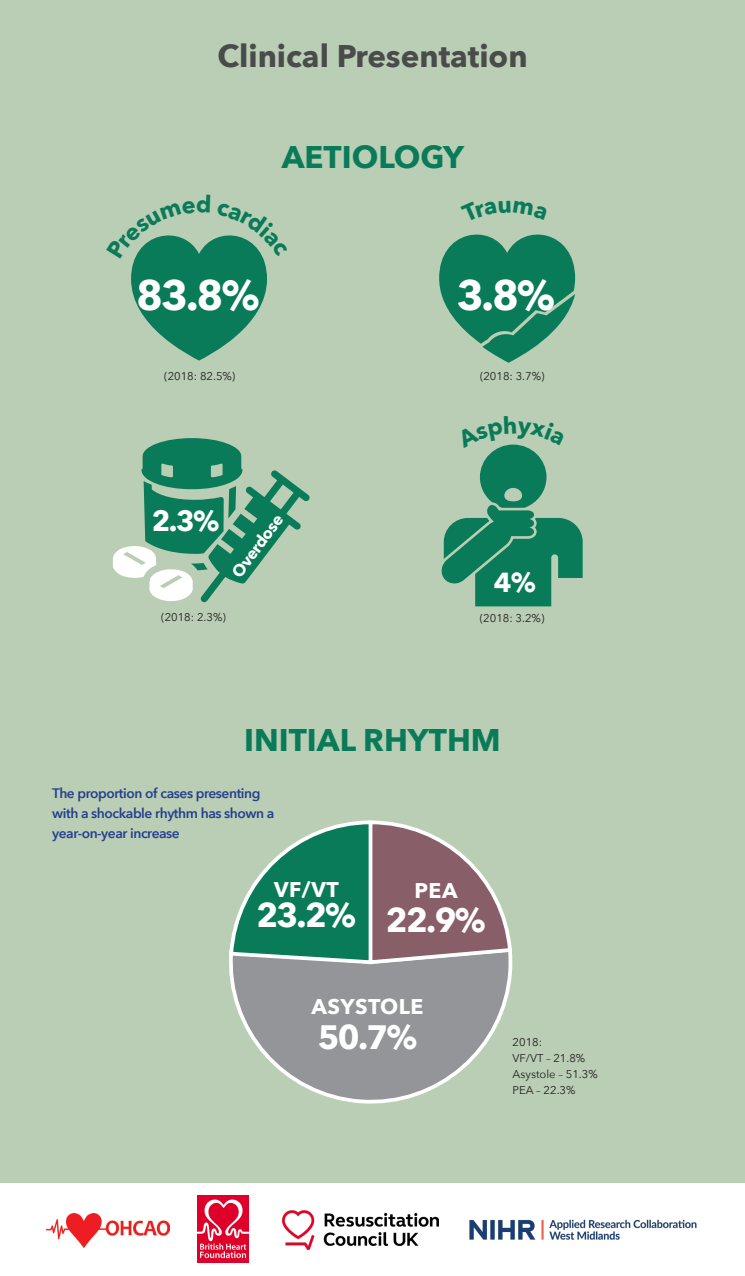
<style>
.page{position:relative;width:745px;height:1276px;background:#fff}
.page>*{position:absolute;margin:0;border:0;box-sizing:border-box;transform-origin:0 0}
.t1{font:700 41.75px "Avenir Next";color:#fff}
.t2{font:700 33.75px "Avenir Next";color:#fff}
.t3{font:700 31.25px "Avenir Next";color:#097b58}
.t4{font:700 31.25px "Avenir Next";color:#4a4b4b}
.t5{font:700 28.75px "Avenir Next";color:#fff}
.t6{font:700 27.5px "Avenir Next";color:#fff}
.t7{font:700 21.25px "Avenir Next";letter-spacing:.025em;color:#fff}
.t8{font:700 16.25px "Avenir Next";color:#fff}
.t9{font:600 13.75px/20px "Avenir Next";letter-spacing:-.03em;color:#253f8e}
.t10{font:11.25px "Avenir Next";color:#231f20}
</style>
<div class="page">
<div style="left:0;top:0;width:744px;height:1182px;background:#b9ceb4"></div>
<svg style="left:113px;top:438px;width:196px;height:164px"></svg>
<svg style="left:229px;top:966px;width:284px;height:138px"></svg>
<svg style="left:229px;top:820px;width:284px;height:146px"></svg>
<img style="left:47px;top:1213px;width:122px;height:34px">
<img style="left:197px;top:1195px;width:51px;height:67px">
<img style="left:283px;top:1210px;width:155px;height:39px">
<img style="left:469px;top:1219px;width:228px;height:21px">
<svg style="left:131px;top:235px;width:136px;height:125px"></svg>
<svg style="left:439px;top:234px;width:135px;height:129px"></svg>
<svg style="left:441px;top:444px;width:141px;height:162px"></svg>
<p class="t4" style="left:217px;top:29px;width:311px">Clinical Presentation</p>
<p class="t3" style="left:281px;top:130px;width:183px">AETIOLOGY</p>
<p class="t1" style="left:136px;top:259px;width:125px">83.8%</p>
<p class="t1" style="left:456px;top:259px;width:100px">3.8%</p>
<p class="t10" style="left:164px;top:367px;width:72px">(2018: 82.5%)</p>
<p class="t5" style="left:152px;top:496px;width:69px">2.3%</p>
<p class="t8" style="left:224px;top:566px;width:75px;rotate:-53deg">Overdose</p>
<p class="t10" style="left:161px;top:607px;width:66px">(2018: 2.3%)</p>
<p class="t10" style="left:479px;top:367px;width:66px">(2018: 3.7%)</p>
<p class="t6" style="left:493px;top:558px;width:44px">4%</p>
<p class="t10" style="left:479px;top:608px;width:66px">(2018: 3.2%)</p>
<p class="t3" style="left:244px;top:713px;width:258px">INITIAL RHYTHM</p>
<p class="t9" style="left:52px;top:782px;width:223px">The proportion of cases presenting with a shockable rhythm has shown a year-on-year increase</p>
<p class="t7" style="left:274px;top:871px;width:66px">VF/VT</p>
<p class="t2" style="left:256px;top:886px;width:101px">23.2%</p>
<p class="t7" style="left:414px;top:872px;width:45px">PEA</p>
<p class="t2" style="left:385px;top:890px;width:101px">22.9%</p>
<p class="t7" style="left:311px;top:988px;width:113px">ASYSTOLE</p>
<p class="t2" style="left:317px;top:1008px;width:101px">50.7%</p>
<p class="t10" style="left:512px;top:1032px;width:31px">2018:</p>
<p class="t10" style="left:512px;top:1049px;width:74px">VF/VT – 21.8%</p>
<p class="t10" style="left:512px;top:1065px;width:87px">Asystole – 51.3%</p>
<p class="t10" style="left:512px;top:1081px;width:64px">PEA – 22.3%</p>
</div>
